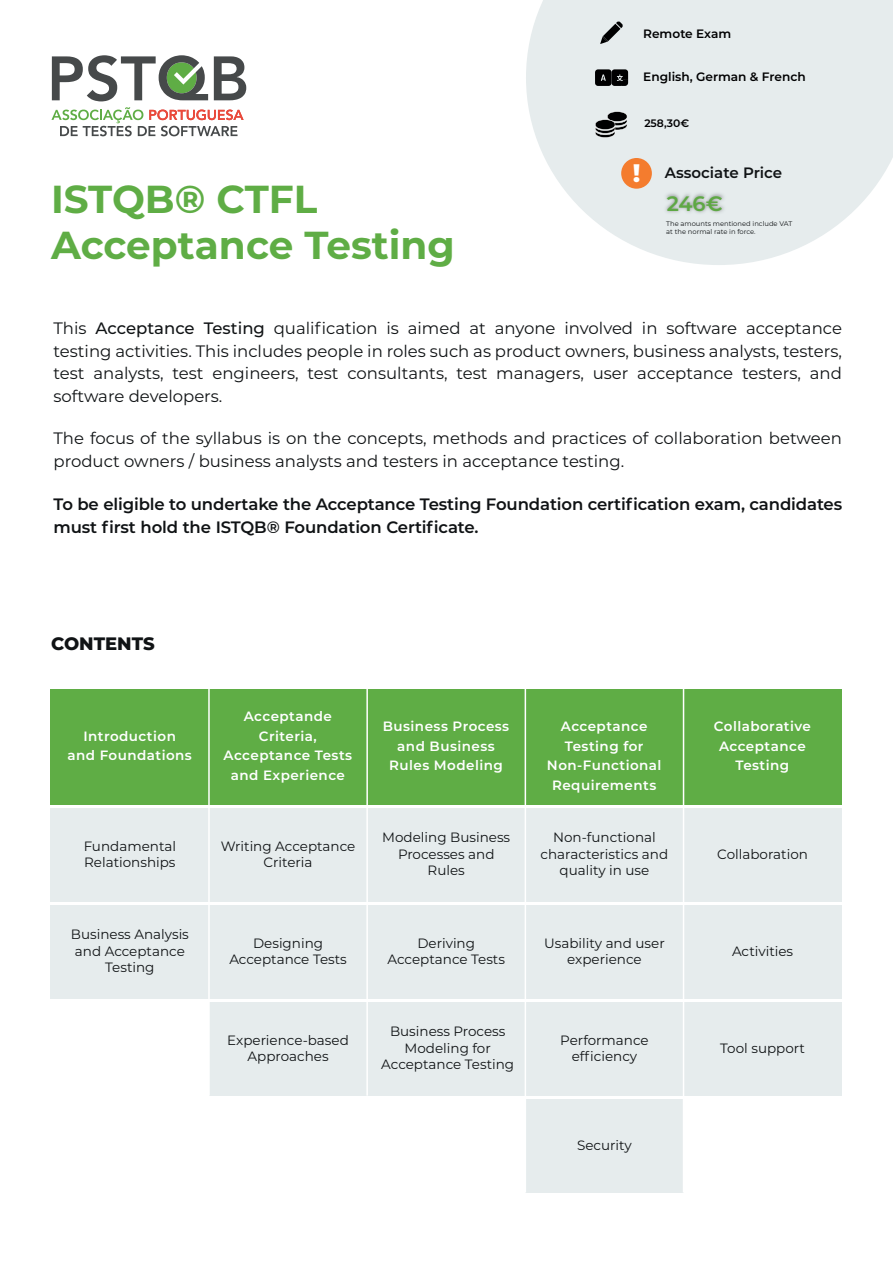
<style>
.page{position:relative;width:893px;height:1263px;background:#fff}
.page>*{position:absolute;margin:0;border:0;box-sizing:border-box;transform-origin:0 0}
.t1{font:700 39px/46.8px "Montserrat";color:#5fad45}
.t2{font:600 20.85px "Montserrat";color:#5ea844}
.t3{font:800 18px "Montserrat";color:#101315}
.t4{font:16.5px/22.5px "Montserrat";color:#101315;text-align:justify}
.t5{font:600 16.5px/22.5px "Montserrat";letter-spacing:-.01em;color:#101315}
.t6{font:600 15px "Montserrat";color:#101315}
.t7{font:13.5px/16.2px "Montserrat";color:#101315;text-align:center}
.t8{font:600 13.5px/19.5px "Montserrat";letter-spacing:.035em;color:#fff;text-align:center}
.t9{font:600 12.15px "Montserrat";color:#000001}
.t10{font:600 10.8px "Montserrat";color:#000002}
.t11{font:6.75px/8.1px "Montserrat";color:#101315}
.s1{font-weight:800;font-size:25.35px;color:#fff}
.s2{font-weight:500}
</style>
<div class="page">
<div style="left:51px;top:689px;width:158px;height:116px;background:#5fad45"></div>
<div style="left:209px;top:689px;width:158px;height:116px;background:#5fad45"></div>
<div style="left:367px;top:689px;width:158px;height:116px;background:#5fad45"></div>
<div style="left:525px;top:689px;width:158px;height:116px;background:#5fad45"></div>
<div style="left:683px;top:689px;width:159px;height:116px;background:#5fad45"></div>
<div style="left:51px;top:808px;width:158px;height:94px;background:#e6eced"></div>
<div style="left:51px;top:905px;width:158px;height:94px;background:#e6eced"></div>
<div style="left:209px;top:808px;width:158px;height:94px;background:#e6eced"></div>
<div style="left:209px;top:905px;width:158px;height:94px;background:#e6eced"></div>
<div style="left:209px;top:1002px;width:158px;height:94px;background:#e6eced"></div>
<div style="left:367px;top:808px;width:158px;height:94px;background:#e6eced"></div>
<div style="left:367px;top:905px;width:158px;height:94px;background:#e6eced"></div>
<div style="left:525px;top:808px;width:158px;height:94px;background:#e6eced"></div>
<div style="left:525px;top:905px;width:158px;height:94px;background:#e6eced"></div>
<div style="left:683px;top:808px;width:159px;height:94px;background:#e6eced"></div>
<div style="left:683px;top:905px;width:159px;height:94px;background:#e6eced"></div>
<div style="left:369px;top:1002px;width:158px;height:94px;background:#e6eced"></div>
<div style="left:525px;top:1002px;width:158px;height:94px;background:#e6eced"></div>
<div style="left:525px;top:1099px;width:158px;height:94px;background:#e6eced"></div>
<div style="left:683px;top:1002px;width:159px;height:94px;background:#e6eced"></div>
<hr style="left:208px;top:689px;width:2px;height:407px;background:#fff">
<hr style="left:366px;top:689px;width:2px;height:407px;background:#fff">
<hr style="left:525px;top:689px;width:1px;height:504px;background:#fff">
<hr style="left:683px;top:689px;width:1px;height:504px;background:#fff">
<svg style="left:526px;top:0;width:367px;height:265px;background:#e9eeef"></svg>
<svg style="left:600px;top:21px;width:23px;height:23px"></svg>
<svg style="left:595px;top:69px;width:33px;height:17px"></svg>
<svg style="left:595px;top:111px;width:32px;height:27px"></svg>
<div style="left:644px;top:119px;width:45px;height:10px;background:#e6eced"></div>
<div style="left:621px;top:158px;width:31px;height:31px;background:#f47c2e;border-radius:50%"></div>
<img style="left:662px;top:188px;width:66px;height:33px">
<svg style="left:214px;top:56px;width:32px;height:44px"></svg>
<svg style="left:52px;top:55px;width:156px;height:46px"></svg>
<svg style="left:51px;top:107px;width:193px;height:29px"></svg>
<h1 class="t1" style="left:51px;top:173px;width:405px">ISTQB® CTFL<br>Acceptance Testing</h1>
<p class="t9" style="left:643px;top:25px;width:90px">Remote Exam</p>
<p class="t9" style="left:643px;top:68px;width:164px">English, German &amp; French</p>
<p class="t10" style="left:644px;top:116px;width:46px">258,30€</p>
<p class="t6" style="left:633px;top:162px;width:151px"><span class="s1">!</span> Associate Price</p>
<p class="t2" style="left:667px;top:189px;width:58px">246€</p>
<p class="t11" style="left:666px;top:220px;width:128px">The amounts mentioned include VAT at the normal rate in force.</p>
<p class="t4" style="left:54px;top:317px;width:790px">This <span class="s2">Acceptance Testing</span> qualification is aimed at anyone involved in software acceptance testing activities. This includes people in roles such as product owners, business analysts, testers, test analysts, test engineers, test consultants, test managers, user acceptance testers, and software developers.</p>
<p class="t4" style="left:54px;top:426px;width:790px">The focus of the syllabus is on the concepts, methods and practices of collaboration between product owners / business analysts and testers in acceptance testing.</p>
<p class="t5" style="left:54px;top:492px;width:790px">To be eligible to undertake the Acceptance Testing Foundation certification exam, candidates must first hold the ISTQB® Foundation Certificate.</p>
<p class="t3" style="left:51px;top:630px;width:105px">CONTENTS</p>
<p class="t8" style="left:67px;top:726px;width:126px">Introduction<br>and Foundations</p>
<p class="t8" style="left:224px;top:706px;width:130px">Acceptande<br>Criteria,<br>Acceptance Tests and Experience</p>
<p class="t8" style="left:383px;top:716px;width:128px">Business Process and Business<br>Rules Modeling</p>
<p class="t8" style="left:547px;top:716px;width:116px">Acceptance<br>Testing for<br>Non-Functional<br>Requirements</p>
<p class="t8" style="left:714px;top:716px;width:99px">Collaborative<br>Acceptance<br>Testing</p>
<p class="t7" style="left:84px;top:837px;width:94px;text-align:left">Fundamental<br>Relationships</p>
<p class="t7" style="left:221px;top:837px;width:136px">Writing Acceptance<br>Criteria</p>
<p class="t7" style="left:71px;top:926px;width:120px">Business Analysis and Acceptance<br>Testing</p>
<p class="t7" style="left:229px;top:934px;width:119px">Designing<br>Acceptance Tests</p>
<p class="t7" style="left:382px;top:829px;width:129px">Modeling Business<br>Processes and<br>Rules</p>
<p class="t7" style="left:541px;top:829px;width:129px">Non-functional characteristics and quality in use</p>
<p class="t7" style="left:717px;top:845px;width:92px">Collaboration</p>
<p class="t7" style="left:387px;top:934px;width:119px">Deriving<br>Acceptance Tests</p>
<p class="t7" style="left:544px;top:934px;width:122px">Usability and user experience</p>
<p class="t7" style="left:732px;top:942px;width:63px">Activities</p>
<p class="t7" style="left:227px;top:1031px;width:123px">Experience-based<br>Approaches</p>
<p class="t7" style="left:381px;top:1023px;width:134px">Business Process<br>Modeling for<br>Acceptance Testing</p>
<p class="t7" style="left:560px;top:1031px;width:90px">Performance efficiency</p>
<p class="t7" style="left:577px;top:1136px;width:56px">Security</p>
<p class="t7" style="left:720px;top:1039px;width:86px">Tool support</p>
</div>
